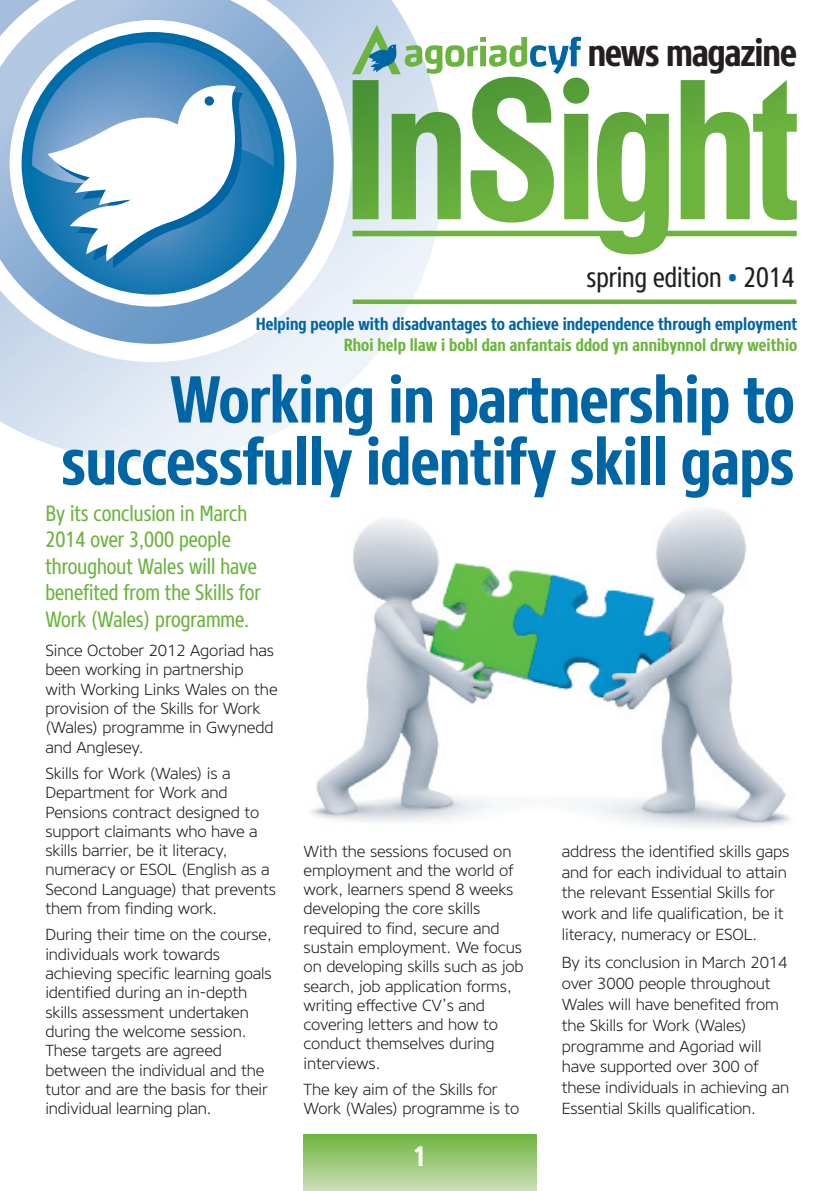
<style>
.page{position:relative;width:840px;height:1191px;background:#fff}
.page>*{position:absolute;margin:0;border:0;box-sizing:border-box;transform-origin:0 0}
.t1{font:700 66px/62px "Core Sans N67 Cn";letter-spacing:-.01em;color:#0065a4;text-align:right}
.t2{font:700 38.4px "Core Sans N67 Cn";letter-spacing:-.025em;color:#231f20}
.t3{font:28px "Core Sans N47 Cn";color:#231f20}
.t4{font:700 28px "Core Sans N67 Cn";color:#fff}
.t5{font:22px/26.4px "Core Sans N47 Cn";color:#6cb43f}
.t6{font:700 17.6px "Core Sans N67 Cn";color:#0065a4}
.t7{font:700 17.6px "Core Sans N67 Cn";color:#6cb43f}
.t8{font:300 16px/19.2px "Core Sans N35";letter-spacing:-.01em;color:#231f20}
.s1{color:#0065a4}
</style>
<div class="page">
<img style="left:311px;top:508px;width:480px;height:320px">
<svg style="left:0;top:0;width:431px;height:462px"></svg>
<svg style="left:0;top:0;width:333px;height:344px"></svg>
<svg style="left:22px;top:32px;width:262px;height:263px;background:#1276b0"></svg>
<svg style="left:32px;top:43px;width:242px;height:185px;background:#5395c3"></svg>
<svg style="left:48px;top:83px;width:201px;height:185px"></svg>
<svg style="left:352px;top:77px;width:444px;height:177px"></svg>
<div style="left:352px;top:299px;width:444px;height:5px;background:#6cb43f"></div>
<svg style="left:352px;top:25px;width:229px;height:49px"></svg>
<div style="left:303px;top:1134px;width:233px;height:57px;background:linear-gradient(to bottom,#6fb43f,#cbe0b7)"></div>
<h2 class="t2" style="left:587px;top:39px;width:210px">news magazine</h2>
<h3 class="t3" style="left:586px;top:267px;width:209px">spring edition <span class="s1">•</span> 2014</h3>
<p class="t6" style="left:255px;top:317px;width:543px">Helping people with disadvantages to achieve independence through employment</p>
<p class="t7" style="left:343px;top:338px;width:455px">Rhoi help llaw i bobl dan anfantais ddod yn annibynnol drwy weithio</p>
<h1 class="t1" style="left:61px;top:375px;width:734px">Working in partnership to successfully identify skill gaps</h1>
<h3 class="t5" style="left:45px;top:502px;width:217px">By its conclusion in March<br>2014 over 3,000 people throughout Wales will have benefited from the Skills for<br>Work (Wales) programme.</h3>
<p class="t8" style="left:45px;top:642px;width:233px">Since October 2012 Agoriad has been working in partnership with Working Links Wales on the provision of the Skills for Work (Wales) programme in Gwynedd and Anglesey.</p>
<p class="t8" style="left:45px;top:765px;width:232px">Skills for Work (Wales) is a<br>Department for Work and<br>Pensions contract designed to support claimants who have a skills barrier, be it literacy, numeracy or ESOL (English as a<br>Second Language) that prevents them from finding work.</p>
<p class="t8" style="left:45px;top:926px;width:228px">During their time on the course, individuals work towards achieving specific learning goals identified during an in-depth skills assessment undertaken during the welcome session.<br>These targets are agreed between the individual and the tutor and are the basis for their individual learning plan.</p>
<p class="t8" style="left:303px;top:843px;width:221px">With the sessions focused on employment and the world of work, learners spend 8 weeks developing the core skills required to find, secure and sustain employment. We focus on developing skills such as job search, job application forms, writing effective CV’s and covering letters and how to conduct themselves during interviews.</p>
<p class="t8" style="left:303px;top:1081px;width:217px">The key aim of the Skills for<br>Work (Wales) programme is to</p>
<h3 class="t4" style="left:413px;top:1146px;width:15px">1</h3>
<p class="t8" style="left:561px;top:842px;width:229px;line-height:20.8px">address the identified skills gaps and for each individual to attain the relevant Essential Skills for work and life qualification, be it literacy, numeracy or ESOL.</p>
<p class="t8" style="left:561px;top:953px;width:229px;line-height:20.8px">By its conclusion in March 2014 over 3000 people throughout<br>Wales will have benefited from the Skills for Work (Wales) programme and Agoriad will have supported over 300 of these individuals in achieving an<br>Essential Skills qualification.</p>
</div>
